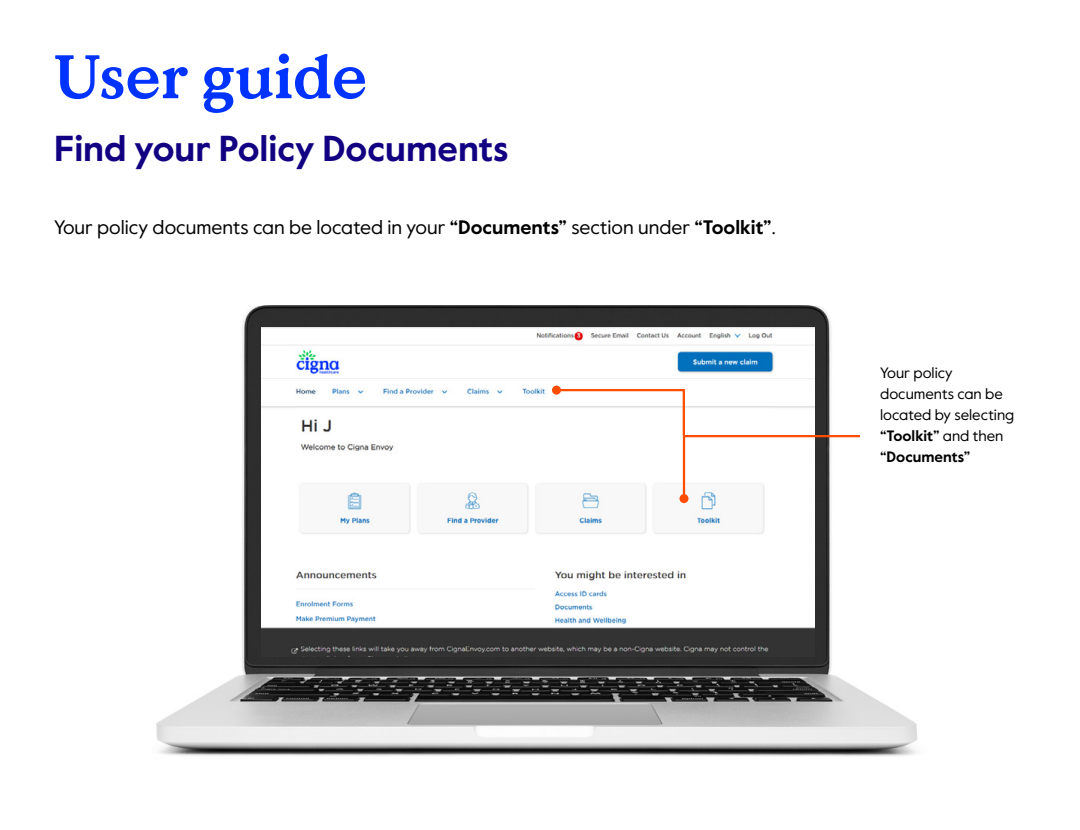
<style>
.page{position:relative;width:1080px;height:830px;background:#fff}
.page>*{position:absolute;margin:0;border:0;box-sizing:border-box;transform-origin:0 0}
.t1{font:700 61.35px "Value Serif Pro";color:#03f}
.t2{font:700 36px "Value Sans Pro";color:#110081}
.t3{font:19.5px "Value Sans Pro";color:#000}
.t4{font:15px/21px "Value Sans Pro";color:#000}
.s1{font-weight:700}
</style>
<div class="page">
<img style="left:156px;top:305px;width:762px;height:451px">
<img style="left:261px;top:327px;width:554px;height:329px">
<div style="left:680px;top:494px;width:8px;height:9px;background:#ff4d00;border-radius:50%"></div>
<svg style="left:554px;top:387px;width:308px;height:113px"></svg>
<div style="left:552px;top:385px;width:9px;height:9px;background:#ff4d00;border-radius:50%"></div>
<h1 class="t1" style="left:54px;top:40px;width:315px">User guide</h1>
<h2 class="t2" style="left:54px;top:127px;width:456px">Find your Policy Documents</h2>
<p class="t3" style="left:54px;top:216px;width:723px">Your policy documents can be located in your <span class="s1">“Documents”</span> section under <span class="s1">“Toolkit”</span>.</p>
<p class="t4" style="left:880px;top:362px;width:136px">Your policy documents can be located by selecting <span class="s1">“Toolkit”</span> and then <span class="s1">“Documents”</span></p>
</div>
